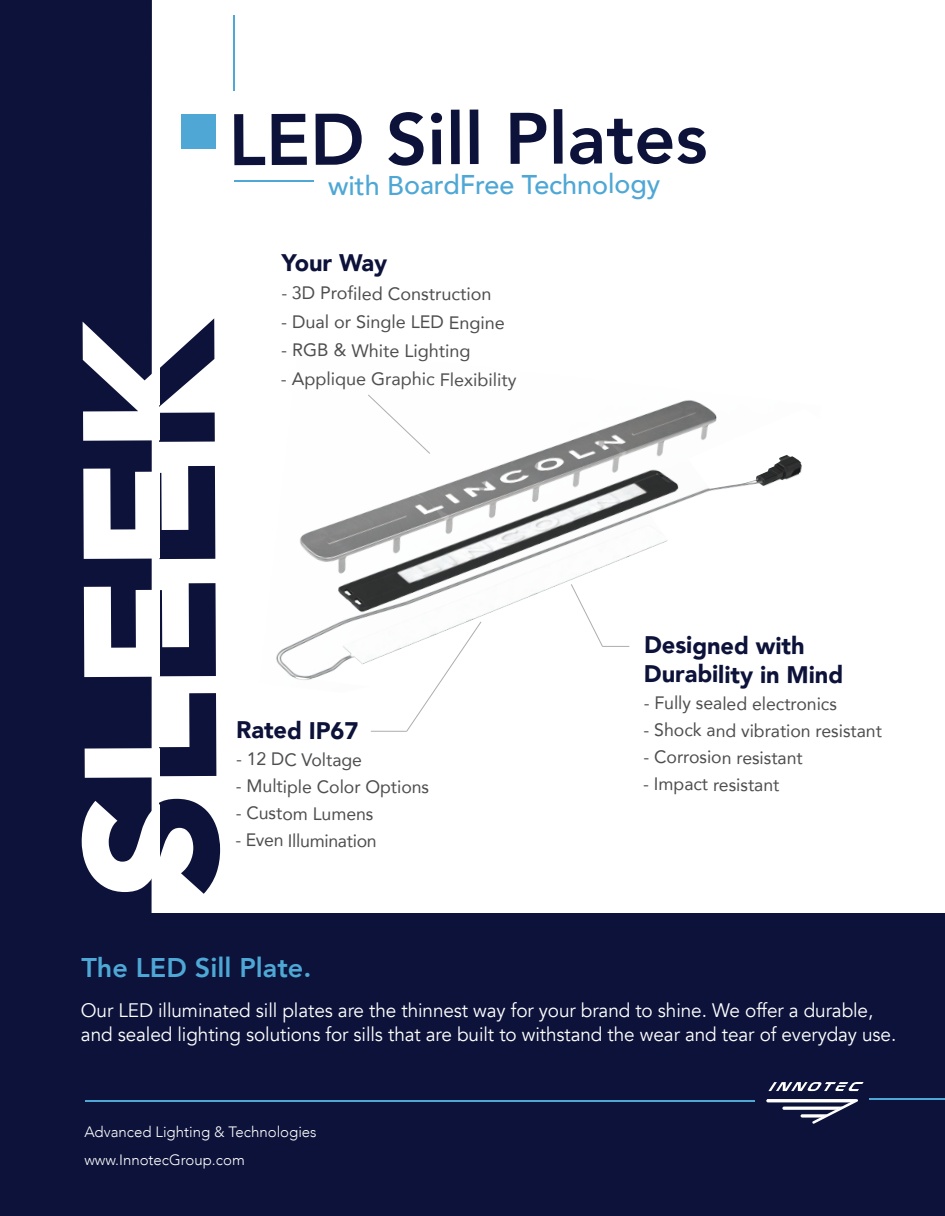
<style>
.page{position:relative;width:945px;height:1216px;background:#fff}
.page>*{position:absolute;margin:0;border:0;box-sizing:border-box;transform-origin:0 0}
.t1{font:800 72px "Avenir";letter-spacing:-.005em;color:#0c1239}
.t2{font:500 27px "Avenir";letter-spacing:-.01em;color:#4ea7d5}
.t3{font:800 27px "Avenir";color:#4ea7d5}
.t4{font:900 24px/29px "Avenir";letter-spacing:-.01em;color:#0c1239}
.t5{font:19.5px/24px "Avenir";letter-spacing:-.005em;color:#fff}
.t6{font:18px "Avenir";letter-spacing:-.01em;color:#4e4e4e}
.t7{font:300 15px "Avenir";color:#fff}
</style>
<div class="page">
<div style="left:0;top:913px;width:945px;height:302px;background:#0c1239"></div>
<div style="left:0;top:0;width:152px;height:1102px;background:#0c1239"></div>
<hr style="left:869px;top:1098px;width:76px;height:1px;background:#4ea7d5">
<hr style="left:85px;top:1100px;width:670px;height:1px;background:#4ea7d5">
<svg style="left:768px;top:1082px;width:96px;height:9px"></svg>
<svg style="left:766px;top:1099px;width:92px;height:24px"></svg>
<hr style="left:234px;top:15px;width:1px;height:76px;background:#4ea7d5">
<hr style="left:234px;top:180px;width:79px;height:1px;background:#4ea7d5">
<div style="left:182px;top:114px;width:34px;height:35px;background:#4ea7d5"></div>
<svg style="left:82px;top:798px;width:138px;height:98px"></svg>
<svg style="left:85px;top:693px;width:131px;height:84px"></svg>
<svg style="left:84px;top:583px;width:132px;height:94px"></svg>
<svg style="left:83px;top:464px;width:132px;height:95px"></svg>
<svg style="left:83px;top:316px;width:132px;height:126px"></svg>
<svg style="left:295px;top:408px;width:507px;height:272px"></svg>
<svg style="left:570px;top:583px;width:59px;height:64px"></svg>
<svg style="left:406px;top:621px;width:76px;height:111px"></svg>
<hr style="left:371px;top:731px;width:36px;height:1px;background:#adadad">
<h1 class="t1" style="left:229px;top:83px;width:481px">LED Sill Plates</h1>
<h2 class="t2" style="left:328px;top:161px;width:334px">with BoardFree Technology</h2>
<h3 class="t4" style="left:282px;top:247px;width:107px">Your Way</h3>
<p class="t6" style="left:281px;top:279px;width:212px">- 3D Profiled Construction</p>
<p class="t6" style="left:281px;top:307px;width:225px">- Dual or Single LED Engine</p>
<p class="t6" style="left:281px;top:336px;width:191px">- RGB &amp; White Lighting</p>
<p class="t6" style="left:281px;top:365px;width:237px">- Applique Graphic Flexibility</p>
<h3 class="t4" style="left:236px;top:715px;width:124px">Rated IP67</h3>
<p class="t6" style="left:236px;top:745px;width:128px">- 12 DC Voltage</p>
<p class="t6" style="left:236px;top:772px;width:195px">- Multiple Color Options</p>
<p class="t6" style="left:236px;top:799px;width:139px">- Custom Lumens</p>
<p class="t6" style="left:236px;top:826px;width:143px">- Even Illumination</p>
<h2 class="t3" style="left:81px;top:946px;width:232px">The LED Sill Plate.</h2>
<h3 class="t4" style="left:644px;top:630px;width:201px">Designed with<br>Durability in Mind</h3>
<p class="t6" style="left:644px;top:689px;width:195px">- Fully sealed electronics</p>
<p class="t6" style="left:644px;top:716px;width:240px">- Shock and vibration resistant</p>
<p class="t6" style="left:643px;top:743px;width:161px">- Corrosion resistant</p>
<p class="t6" style="left:643px;top:769px;width:138px">- Impact resistant</p>
<p class="t5" style="left:81px;top:998px;width:817px">Our LED illuminated sill plates are the thinnest way for your brand to shine. We offer a durable, and sealed lighting solutions for sills that are built to withstand the wear and tear of everyday use.</p>
<p class="t7" style="left:84px;top:1122px;width:234px">Advanced Lighting &amp; Technologies</p>
<p class="t7" style="left:84px;top:1150px;width:162px">www.InnotecGroup.com</p>
</div>
